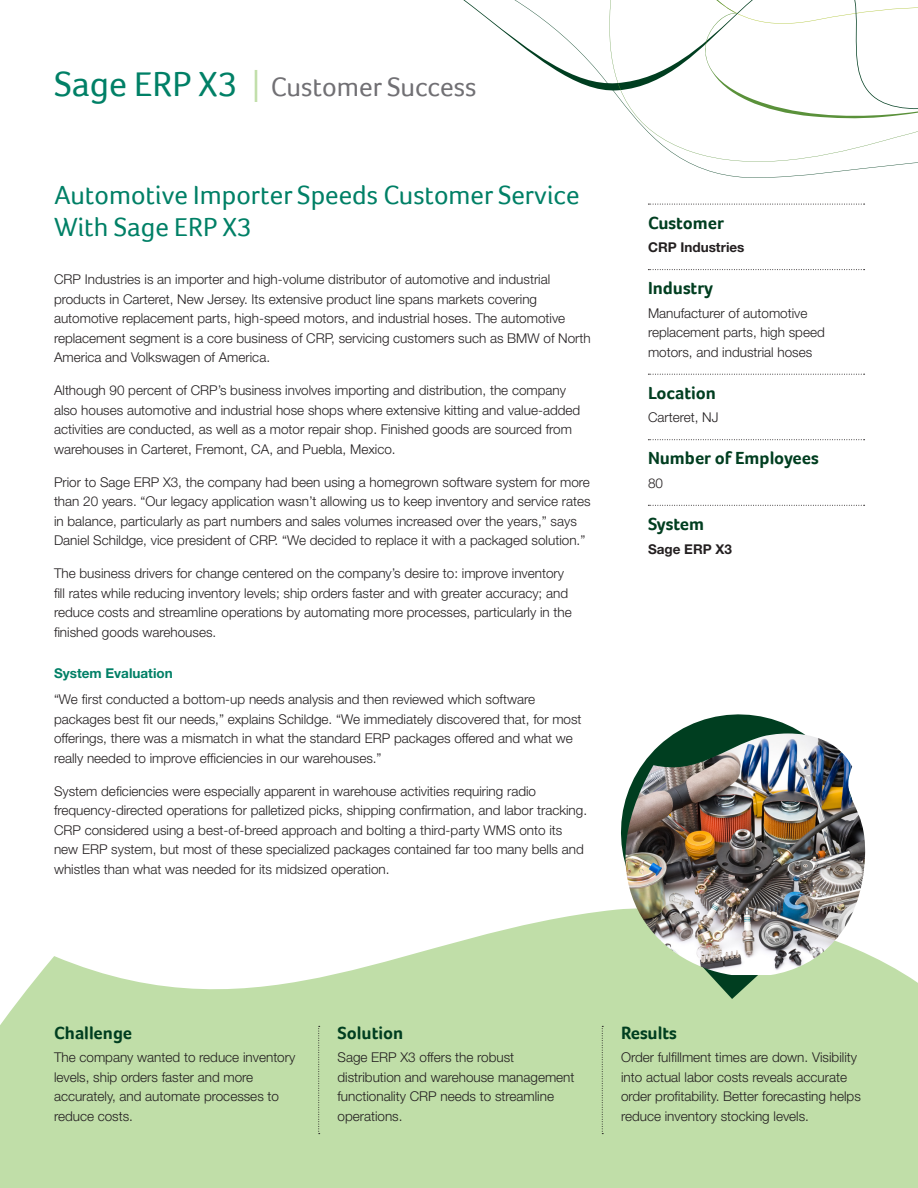
<style>
.page{position:relative;width:918px;height:1188px;background:#fff}
.page>*{position:absolute;margin:0;border:0;box-sizing:border-box;transform-origin:0 0}
.t1{font:27.3px "Foco";color:#717074}
.t2{font:27px/32.2px "Foco";color:#008066}
.Side_Header{font:700 18px "Foco";color:#003e20}
.Challenge_Header{font:700 18px "Foco";color:#003e20}
.Body{font:300 13.5px/19.5px "Helvetica Neue LT Std";color:#231f20}
.Challenge_body{font:300 13.5px/19.5px "Helvetica Neue LT Std";color:#231f20}
.Side_Bar_Bold_Body{font:700 13.5px "Helvetica Neue LT Std";color:#231f20}
.Subhead{font:700 13.5px "Helvetica Neue LT Std";color:#008066}
.s1{font-size:35.85px;color:#008066}
.s2{font-family:"Helvetica Neue LT Std";font-weight:300;font-size:44.85px;color:#c0dea8}
</style>
<div class="page">
<svg style="left:463px;top:0;width:455px;height:178px"></svg>
<svg style="left:0;top:910px;width:918px;height:278px;fill:#c0dea8"></svg>
<svg style="left:608px;top:714px;width:262px;height:285px"></svg>
<svg style="left:648px;top:204px;width:217px;height:1px"></svg>
<svg style="left:648px;top:269px;width:217px;height:1px"></svg>
<svg style="left:648px;top:374px;width:217px;height:1px"></svg>
<svg style="left:648px;top:439px;width:217px;height:1px"></svg>
<svg style="left:648px;top:505px;width:217px;height:1px"></svg>
<img style="left:624px;top:733px;width:242px;height:242px">
<svg style="left:602px;top:1026px;width:1px;height:108px"></svg>
<svg style="left:318px;top:1026px;width:2px;height:108px"></svg>
<p class="t1" style="left:54px;top:71px;width:424px"><span class="s1">Sage ERP X3</span> <span class="s2">I</span> Customer Success</p>
<p class="t2" style="left:54px;top:178px;width:527px">Automotive Importer Speeds Customer Service<br>With Sage ERP X3</p>
<p class="Body" style="left:54px;top:269px;width:538px">CRP Industries is an importer and high-volume distributor of automotive and industrial products in Carteret, New Jersey. Its extensive product line spans markets covering automotive replacement parts, high-speed motors, and industrial hoses. The automotive replacement segment is a core business of CRP, servicing customers such as BMW of North America and Volkswagen of America.</p>
<p class="Body" style="left:54px;top:380px;width:528px">Although 90 percent of CRP’s business involves importing and distribution, the company also houses automotive and industrial hose shops where extensive kitting and value-added activities are conducted, as well as a motor repair shop. Finished goods are sourced from warehouses in Carteret, Fremont, CA, and Puebla, Mexico.</p>
<p class="Body" style="left:54px;top:472px;width:538px">Prior to Sage ERP X3, the company had been using a homegrown software system for more than 20 years. “Our legacy application wasn’t allowing us to keep inventory and service rates in balance, particularly as part numbers and sales volumes increased over the years,” says Daniel Schildge, vice president of CRP. “We decided to replace it with a packaged solution.”</p>
<p class="Body" style="left:54px;top:563px;width:519px">The business drivers for change centered on the company’s desire to: improve inventory fill rates while reducing inventory levels; ship orders faster and with greater accuracy; and reduce costs and streamline operations by automating more processes, particularly in the finished goods warehouses.</p>
<p class="Subhead" style="left:54px;top:665px;width:120px">System Evaluation</p>
<p class="Body" style="left:54px;top:689px;width:529px">“We first conducted a bottom-up needs analysis and then reviewed which software packages best fit our needs,” explains Schildge. “We immediately discovered that, for most offerings, there was a mismatch in what the standard ERP packages offered and what we really needed to improve efficiencies in our warehouses.”</p>
<p class="Body" style="left:54px;top:781px;width:535px">System deficiencies were especially apparent in warehouse activities requiring radio frequency-directed operations for palletized picks, shipping confirmation, and labor tracking.<br>CRP considered using a best-of-breed approach and bolting a third-party WMS onto its new ERP system, but most of these specialized packages contained far too many bells and whistles than what was needed for its midsized operation.</p>
<p class="Side_Header" style="left:648px;top:212px;width:77px">Customer</p>
<p class="Side_Bar_Bold_Body" style="left:648px;top:239px;width:98px">CRP Industries</p>
<p class="Side_Header" style="left:648px;top:278px;width:67px">Industry</p>
<p class="Body" style="left:648px;top:303px;width:178px">Manufacturer of automotive replacement parts, high speed motors, and industrial hoses</p>
<p class="Side_Header" style="left:648px;top:382px;width:70px">Location</p>
<p class="Body" style="left:648px;top:408px;width:72px">Carteret, NJ</p>
<p class="Side_Header" style="left:648px;top:448px;width:172px">Number of Employees</p>
<p class="Body" style="left:648px;top:473px;width:17px">80</p>
<p class="Side_Header" style="left:648px;top:513px;width:58px">System</p>
<p class="Side_Bar_Bold_Body" style="left:648px;top:540px;width:86px">Sage ERP X3</p>
<p class="Challenge_Header" style="left:54px;top:1022px;width:80px">Challenge</p>
<p class="Challenge_body" style="left:54px;top:1047px;width:243px">The company wanted to reduce inventory levels, ship orders faster and more accurately, and automate processes to reduce costs.</p>
<p class="Challenge_Header" style="left:338px;top:1022px;width:67px">Solution</p>
<p class="Body" style="left:338px;top:1047px;width:239px">Sage ERP X3 offers the robust distribution and warehouse management functionality CRP needs to streamline operations.</p>
<p class="Challenge_Header" style="left:621px;top:1022px;width:57px">Results</p>
<p class="Body" style="left:621px;top:1047px;width:241px">Order fulfillment times are down. Visibility into actual labor costs reveals accurate order profitability. Better forecasting helps reduce inventory stocking levels.</p>
</div>
